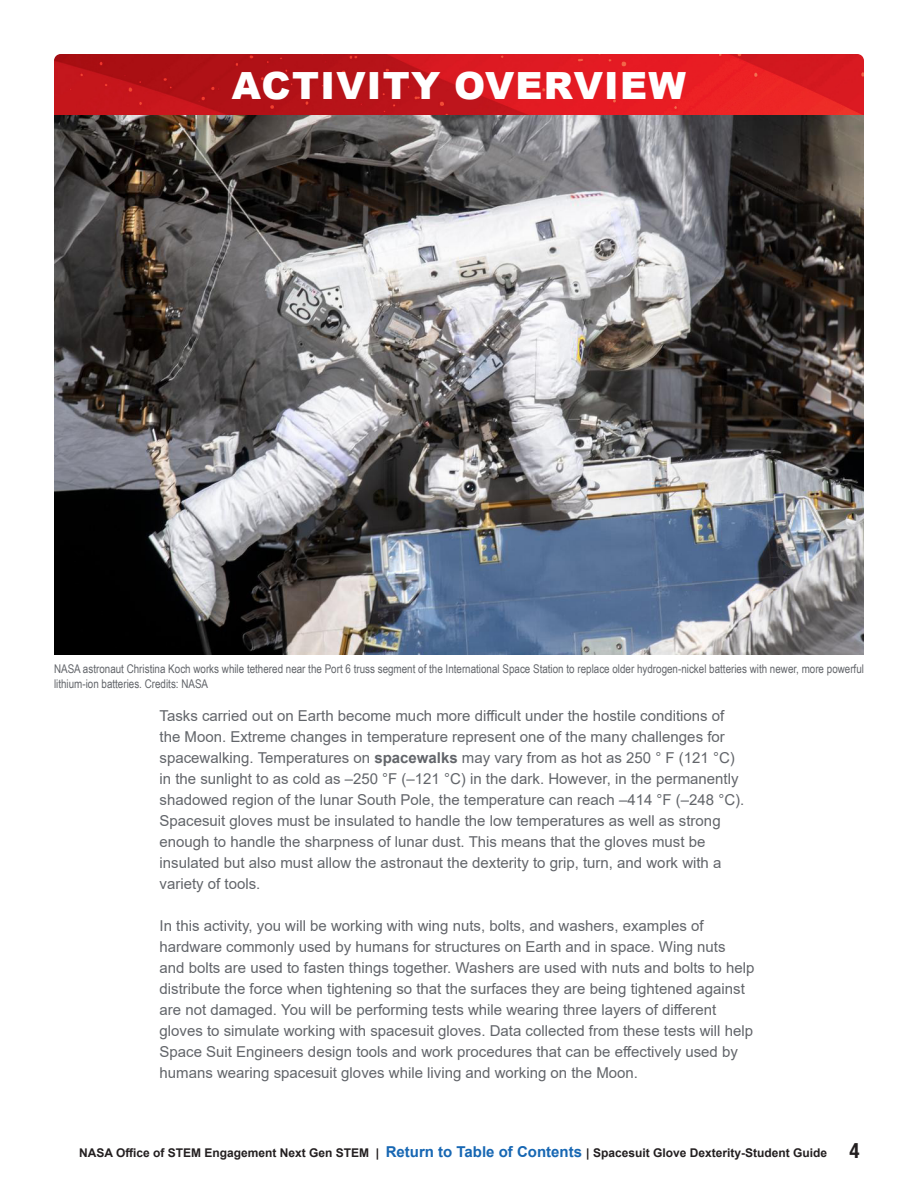
<style>
.page{position:relative;width:918px;height:1188px;background:#fff}
.page>*{position:absolute;margin:0;border:0;box-sizing:border-box;transform-origin:0 0}
.Section{font:900 37.5px "Arial";letter-spacing:.035em;color:#fff}
.BODY{font:15px/21px "Arial";color:#62656a}
.CAPTIONS{font:12px/15px "Arial Narrow";color:#62656a}
.t1{font:700 12px "Arial";color:#231f20}
.s1{font-weight:700}
.s2{font-size:15px;color:#1767b3}
.s3{font-family:"Helvetica Neue LT Std";font-stretch:condensed;font-size:21px}
</style>
<div class="page">
<img style="left:54px;top:54px;width:810px;height:61px">
<img style="left:54px;top:115px;width:810px;height:540px">
<h1 class="Section" style="left:232px;top:58px;width:456px">ACTIVITY OVERVIEW</h1>
<p class="CAPTIONS" style="left:54px;top:661px;width:812px">NASA astronaut Christina Koch works while tethered near the Port 6 truss segment of the International Space Station to replace older hydrogen-nickel batteries with newer, more powerful lithium-ion batteries. Credits: NASA</p>
<p class="BODY" style="left:160px;top:705px;width:586px">Tasks carried out on Earth become much more difficult under the hostile conditions of the Moon. Extreme changes in temperature represent one of the many challenges for spacewalking. Temperatures on <span class="s1">spacewalks</span> may vary from as hot as 250 ° F (121 °C) in the sunlight to as cold as –250 °F (–121 °C) in the dark. However, in the permanently shadowed region of the lunar South Pole, the temperature can reach –414 °F (–248 °C).<br>Spacesuit gloves must be insulated to handle the low temperatures as well as strong enough to handle the sharpness of lunar dust. This means that the gloves must be insulated but also must allow the astronaut the dexterity to grip, turn, and work with a variety of tools.</p>
<p class="BODY" style="left:160px;top:915px;width:596px">In this activity, you will be working with wing nuts, bolts, and washers, examples of hardware commonly used by humans for structures on Earth and in space. Wing nuts and bolts are used to fasten things together. Washers are used with nuts and bolts to help distribute the force when tightening so that the surfaces they are being tightened against are not damaged. You will be performing tests while wearing three layers of different gloves to simulate working with spacesuit gloves. Data collected from these tests will help Space Suit Engineers design tools and work procedures that can be effectively used by humans wearing spacesuit gloves while living and working on the Moon.</p>
<p class="t1" style="left:79px;top:1145px;width:782px">NASA Office of STEM Engagement Next Gen STEM | <span class="s2">Return to Table of Contents</span> | Spacesuit Glove Dexterity-Student Guide <span class="s3">4</span></p>
</div>
